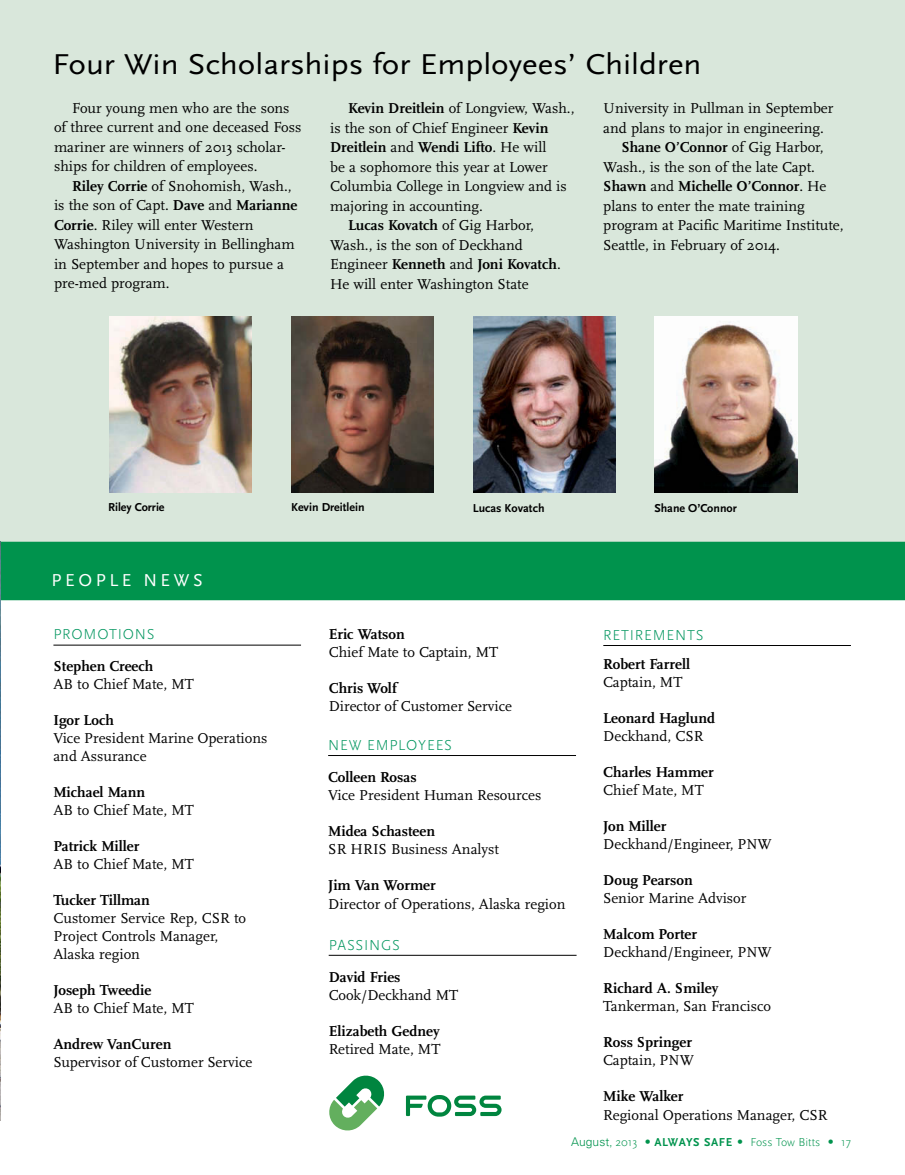
<style>
.page{position:relative;width:905px;height:1175px;background:#fff}
.page>*{position:absolute;margin:0;border:0;box-sizing:border-box;transform-origin:0 0}
.t1{font:30px "Scala Sans";color:#000;scale:1.1 1}
.t2{font:18px "Scala Sans";letter-spacing:.2em;color:#fff}
.t3{font:15px/19.5px "Scala";color:#000}
.t4{font:700 15px "Scala";color:#000}
.t5{font:300 15px "Scala Sans";letter-spacing:.05em;color:#00955e}
.t6{font:700 12px "Scala Sans";color:#000}
.t7{font:300 12px "Scala Sans";color:#00934d}
.s1{font-weight:700}
.s2{font-weight:400}
.s3{font-family:"Univers"}
</style>
<div class="page">
<div style="left:0;top:0;width:905px;height:561px;background:#d9e7db"></div>
<div style="left:1px;top:542px;width:904px;height:58px;background:#00934d"></div>
<hr style="left:53px;top:645px;width:248px;height:1px;background:#000">
<hr style="left:328px;top:755px;width:248px;height:1px;background:#000">
<hr style="left:329px;top:955px;width:247px;height:1px;background:#000">
<hr style="left:603px;top:645px;width:248px;height:1px;background:#000">
<hr style="left:0;top:0;width:1px;height:1175px;background:#d9e7db">
<img style="left:0;top:542px;width:1px;height:579px">
<img style="left:473px;top:317px;width:143px;height:175px">
<img style="left:291px;top:317px;width:142px;height:175px">
<img style="left:654px;top:317px;width:143px;height:175px">
<img style="left:110px;top:317px;width:142px;height:175px">
<svg style="left:329px;top:1075px;width:56px;height:55px"></svg>
<svg style="left:406px;top:1095px;width:95px;height:21px"></svg>
<h1 class="t1" style="left:53px;top:47px;width:591px">Four Win Scholarships for Employees’ Children</h1>
<p class="t3" style="left:54px;top:98px;width:249px;text-indent:18px">Four young men who are the sons of three current and one deceased Foss mariner are winners of 2013 scholar&shy;ships for children of employees.</p>
<p class="t3" style="left:54px;top:176px;width:245px;text-indent:18px"><span class="s1">Riley Corrie</span> of Snohomish, Wash., is the son of Capt. <span class="s1">Dave</span> and <span class="s1">Marianne<br>Corrie</span>. Riley will enter Western<br>Washington University in Bellingham in September and hopes to pursue a pre-med program.</p>
<p class="t3" style="left:348px;top:98px;width:228px"><span class="s1">Kevin Dreitlein</span> of Longview, Wash.,</p>
<p class="t3" style="left:330px;top:118px;width:220px">is the son of Chief Engineer <span class="s1">Kevin</span></p>
<p class="t4" style="left:330px;top:138px;width:218px">Dreitlein <span class="s2">and</span> Wendi Lifto<span class="s2">. He will</span></p>
<p class="t3" style="left:330px;top:157px;width:219px">be a sophomore this year at Lower</p>
<p class="t3" style="left:330px;top:176px;width:238px">Columbia College in Longview and is</p>
<p class="t3" style="left:330px;top:196px;width:154px">majoring in accounting.</p>
<p class="t4" style="left:348px;top:216px;width:187px">Lucas Kovatch <span class="s2">of Gig Harbor,</span></p>
<p class="t3" style="left:330px;top:235px;width:194px">Wash., is the son of Deckhand</p>
<p class="t4" style="left:330px;top:255px;width:232px"><span class="s2">Engineer</span> Kenneth <span class="s2">and</span> Joni Kovatch<span class="s2">.</span></p>
<p class="t3" style="left:330px;top:274px;width:200px">He will enter Washington State</p>
<p class="t3" style="left:603px;top:99px;width:232px">University in Pullman in September</p>
<p class="t3" style="left:603px;top:118px;width:222px">and plans to major in engineering.</p>
<p class="t4" style="left:621px;top:138px;width:204px">Shane O’Connor <span class="s2">of Gig Harbor,</span></p>
<p class="t3" style="left:603px;top:157px;width:213px">Wash., is the son of the late Capt.</p>
<p class="t4" style="left:603px;top:177px;width:225px">Shawn <span class="s2">and</span> Michelle O’Connor<span class="s2">. He</span></p>
<p class="t3" style="left:603px;top:196px;width:203px">plans to enter the mate training</p>
<p class="t3" style="left:603px;top:216px;width:242px">program at Pacific Maritime Institute,</p>
<p class="t3" style="left:603px;top:235px;width:178px">Seattle, in February of 2014.</p>
<p class="t6" style="left:108px;top:501px;width:58px">Riley Corrie</p>
<p class="t6" style="left:291px;top:501px;width:75px">Kevin Dreitlein</p>
<p class="t6" style="left:473px;top:502px;width:73px">Lucas Kovatch</p>
<p class="t6" style="left:654px;top:502px;width:84px">Shane O’Connor</p>
<p class="t2" style="left:52px;top:570px;width:153px">PEOPLE NEWS</p>
<p class="t5" style="left:53px;top:626px;width:103px">PROMOTIONS</p>
<p class="t4" style="left:53px;top:657px;width:102px">Stephen Creech</p>
<p class="t3" style="left:53px;top:674px;width:142px">AB to Chief Mate, MT</p>
<p class="t4" style="left:53px;top:711px;width:62px">Igor Loch</p>
<p class="t3" style="left:53px;top:728px;width:215px;line-height:18px">Vice President Marine Operations and Assurance</p>
<p class="t4" style="left:53px;top:783px;width:93px">Michael Mann</p>
<p class="t3" style="left:53px;top:800px;width:142px">AB to Chief Mate, MT</p>
<p class="t4" style="left:53px;top:837px;width:87px">Patrick Miller</p>
<p class="t3" style="left:53px;top:854px;width:142px">AB to Chief Mate, MT</p>
<p class="t4" style="left:53px;top:891px;width:98px">Tucker Tillman</p>
<p class="t3" style="left:53px;top:908px;width:194px;line-height:18px">Customer Service Rep, CSR to<br>Project Controls Manager,<br>Alaska region</p>
<p class="t4" style="left:53px;top:981px;width:99px">Joseph Tweedie</p>
<p class="t3" style="left:53px;top:998px;width:142px">AB to Chief Mate, MT</p>
<p class="t4" style="left:53px;top:1035px;width:119px">Andrew VanCuren</p>
<p class="t3" style="left:53px;top:1052px;width:200px">Supervisor of Customer Service</p>
<p class="t4" style="left:329px;top:625px;width:78px">Eric Watson</p>
<p class="t3" style="left:329px;top:642px;width:171px">Chief Mate to Captain, MT</p>
<p class="t4" style="left:329px;top:679px;width:70px">Chris Wolf</p>
<p class="t3" style="left:329px;top:696px;width:185px">Director of Customer Service</p>
<p class="t5" style="left:603px;top:626px;width:102px">RETIREMENTS</p>
<p class="t4" style="left:603px;top:654px;width:88px">Robert Farrell</p>
<p class="t3" style="left:603px;top:672px;width:81px">Captain, MT</p>
<p class="t4" style="left:603px;top:708px;width:113px">Leonard Haglund</p>
<p class="t3" style="left:603px;top:726px;width:102px">Deckhand, CSR</p>
<p class="t4" style="left:603px;top:762px;width:112px">Charles Hammer</p>
<p class="t3" style="left:603px;top:780px;width:102px">Chief Mate, MT</p>
<p class="t4" style="left:603px;top:816px;width:65px">Jon Miller</p>
<p class="t3" style="left:603px;top:834px;width:170px">Deckhand/Engineer, PNW</p>
<p class="t4" style="left:603px;top:870px;width:91px">Doug Pearson</p>
<p class="t3" style="left:603px;top:888px;width:145px">Senior Marine Advisor</p>
<p class="t4" style="left:603px;top:924px;width:95px">Malcom Porter</p>
<p class="t3" style="left:603px;top:942px;width:170px">Deckhand/Engineer, PNW</p>
<p class="t4" style="left:603px;top:978px;width:117px">Richard A. Smiley</p>
<p class="t3" style="left:603px;top:996px;width:169px">Tankerman, San Francisco</p>
<p class="t4" style="left:603px;top:1032px;width:90px">Ross Springer</p>
<p class="t3" style="left:603px;top:1050px;width:92px">Captain, PNW</p>
<p class="t4" style="left:603px;top:1086px;width:82px">Mike Walker</p>
<p class="t3" style="left:603px;top:1105px;width:226px">Regional Operations Manager, CSR</p>
<p class="t7" style="left:571px;top:1135px;width:281px"><span class="s3">August</span>, 2013 <span class="s3">•</span> <span class="s1">ALWAYS SAFE</span> <span class="s3">•</span> Foss Tow Bitts <span class="s3">•</span> 17</p>
<p class="t5" style="left:328px;top:736px;width:125px">NEW EMPLOYEES</p>
<p class="t4" style="left:328px;top:767px;width:90px">Colleen Rosas</p>
<p class="t3" style="left:328px;top:785px;width:215px">Vice President Human Resources</p>
<p class="t4" style="left:328px;top:821px;width:108px">Midea Schasteen</p>
<p class="t3" style="left:328px;top:839px;width:172px">SR HRIS Business Analyst</p>
<p class="t4" style="left:328px;top:875px;width:109px">Jim Van Wormer</p>
<p class="t3" style="left:328px;top:894px;width:239px">Director of Operations, Alaska region</p>
<p class="t5" style="left:329px;top:936px;width:73px">PASSINGS</p>
<p class="t4" style="left:329px;top:968px;width:73px">David Fries</p>
<p class="t3" style="left:329px;top:985px;width:131px">Cook/Deckhand MT</p>
<p class="t4" style="left:329px;top:1022px;width:112px">Elizabeth Gedney</p>
<p class="t3" style="left:329px;top:1039px;width:113px">Retired Mate, MT</p>
</div>
